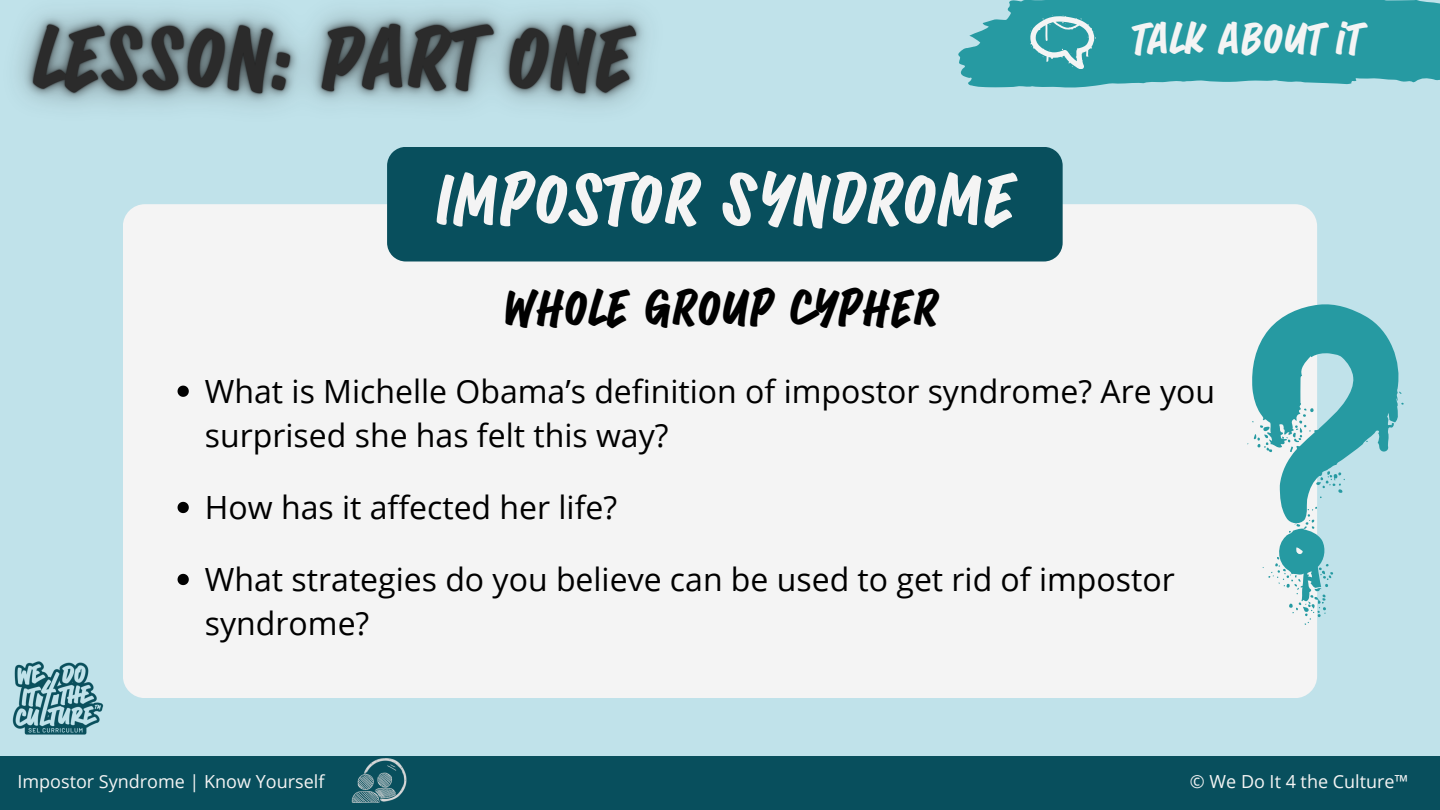
<style>
.page{position:relative;width:1440px;height:810px;background:#c0e2ea}
.page>*{position:absolute;margin:0;border:0;box-sizing:border-box;transform-origin:0 0}
.t1{font:700 60px "Sandwich Marker Pro";color:#f4f4f4}
.t2{font:700 42px "Sandwich Marker Pro";color:#000}
.t3{font:700 36px "Sandwich Marker Pro";color:#f4f4f4}
.t4{font:32px/44.2px "Open Sans";color:#000}
.t5{font:18px "Open Sans";color:#f4f4f4}
</style>
<div class="page">
<svg style="left:958px;top:0;width:482px;height:88px;background:#37a1a9"></svg>
<svg style="left:1030px;top:15px;width:66px;height:54px;background:#62b4ba"></svg>
<div style="left:123px;top:204px;width:1194px;height:494px;background:#f4f4f4;border-radius:22px"></div>
<svg style="left:178px;top:386px;width:11px;height:11px"></svg>
<svg style="left:178px;top:502px;width:11px;height:11px"></svg>
<svg style="left:178px;top:574px;width:11px;height:11px"></svg>
<svg style="left:1247px;top:304px;width:157px;height:321px"></svg>
<div style="left:0;top:756px;width:1440px;height:54px;background:#084f5d"></div>
<img style="left:12px;top:661px;width:92px;height:74px">
<img style="left:351px;top:759px;width:56px;height:44px">
<div style="left:387px;top:147px;width:676px;height:115px;background:#084f5d"></div>
<img style="left:18px;top:10px;width:678px;height:159px">
<p class="t1" style="left:435px;top:165px;width:581px">IMPOSTOR SYNDROME</p>
<p class="t2" style="left:502px;top:284px;width:438px">WHOLE GROUP CYPHER</p>
<h2 class="t3" style="left:1131px;top:18px;width:231px">TALK ABOUT IT</h2>
<p class="t4" style="left:205px;top:368px;width:1012px">What is Michelle Obama’s definition of impostor syndrome? Are you surprised she has felt this way?</p>
<p class="t4" style="left:205px;top:485px;width:414px">How has it affected her life?</p>
<p class="t4" style="left:205px;top:557px;width:971px">What strategies do you believe can be used to get rid of impostor syndrome?</p>
<p class="t5" style="left:17px;top:768px;width:308px">Impostor Syndrome | Know Yourself</p>
<h3 class="t5" style="left:1190px;top:768px;width:220px">© We Do It 4 the Culture™</h3>
</div>
